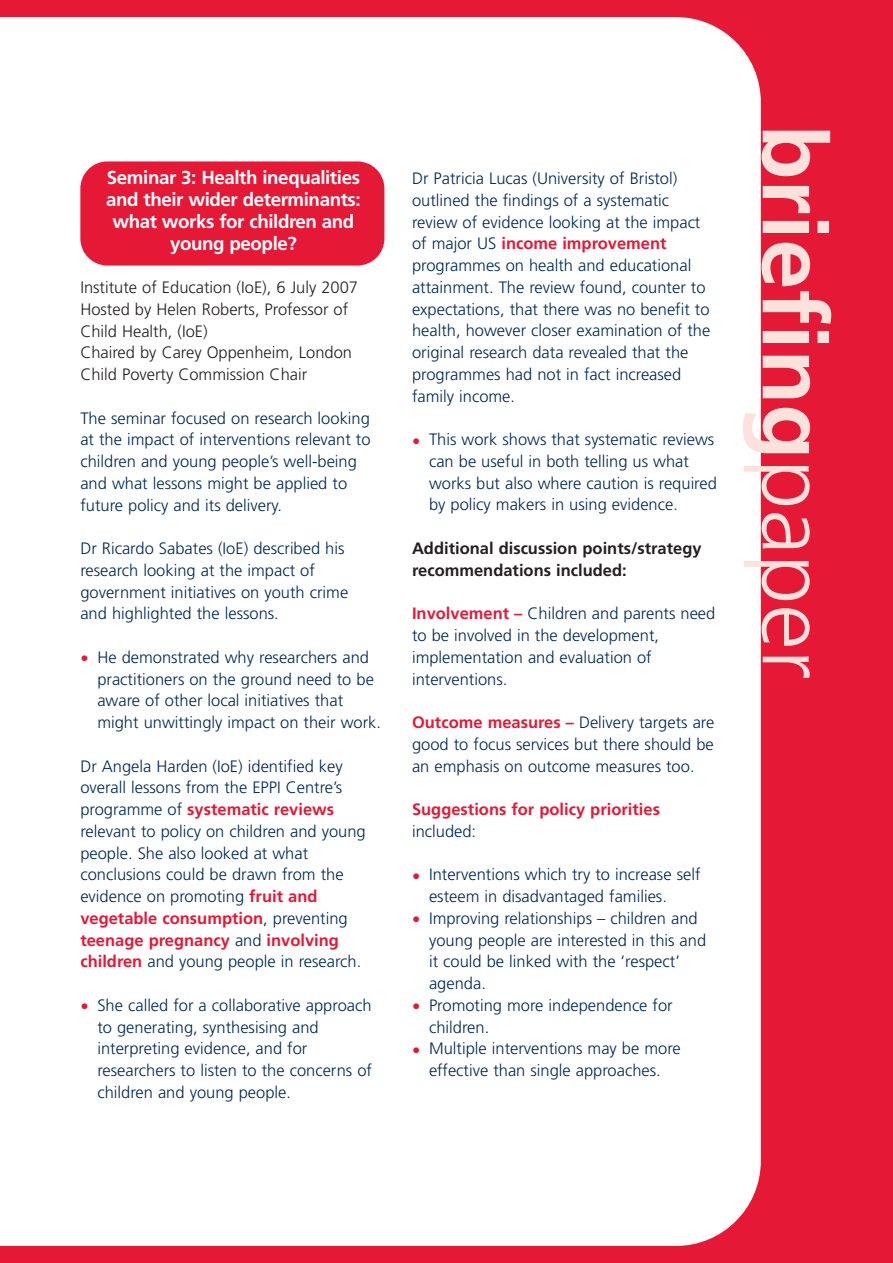
<style>
.page{position:relative;width:893px;height:1263px;background:#fff}
.page>*{position:absolute;margin:0;border:0;box-sizing:border-box;transform-origin:0 0}
.t1{font:700 90px "Frutiger";color:#fce2da}
.t2{font:700 18.75px/21.8px "Frutiger";letter-spacing:-.02em;color:#fff;text-align:center}
.t3{font:300 16.5px/21.8px "Frutiger";color:#002954}
.t4{font:300 16.5px/21.8px "Frutiger";color:#231f20}
.t5{font:700 16.5px/21.8px "Frutiger";color:#231f20}
.t6{font:700 16.5px "Frutiger";color:#e51836}
.s1{color:#e51836}
.s2{font-weight:700;color:#e51836}
.s3{font-weight:300}
</style>
<div class="page">
<div style="left:673px;top:0;width:220px;height:1263px;background:#e51836"></div>
<div style="left:506px;top:17px;width:255px;height:1229px;background:#fff;border-radius:85px"></div>
<div style="left:0;top:0;width:893px;height:17px;background:#e51836"></div>
<div style="left:80px;top:161px;width:304px;height:105px;background:#e51836;border-radius:27px"></div>
<div style="left:0;top:1246px;width:823px;height:17px;background:#e51836"></div>
<p class="t2" style="left:106px;top:168px;width:256px">Seminar 3: Health inequalities and their wider determinants: what works for children and young people?</p>
<p class="t4" style="left:80px;top:278px;width:279px">Institute of Education (IoE), 6 July 2007<br>Hosted by Helen Roberts, Professor of Child Health, (IoE)<br>Chaired by Carey Oppenheim, London Child Poverty Commission Chair</p>
<p class="t3" style="left:80px;top:408px;width:292px">The seminar focused on research looking at the impact of interventions relevant to children and young people’s well-being and what lessons might be applied to future policy and its delivery.</p>
<p class="t3" style="left:80px;top:539px;width:269px">Dr Ricardo Sabates (IoE) described his research looking at the impact of government initiatives on youth crime and highlighted the lessons.</p>
<p class="t3" style="left:97px;top:647px;width:285px;text-indent:-17px"><span class="s1">•</span> He demonstrated why researchers and practitioners on the ground need to be aware of other local initiatives that might unwittingly impact on their work.</p>
<p class="t3" style="left:80px;top:756px;width:287px">Dr Angela Harden (IoE) identified key overall lessons from the EPPI Centre’s programme of <span class="s2">systematic reviews </span>relevant to policy on children and young people. She also looked at what conclusions could be drawn from the evidence on promoting <span class="s2">fruit and vegetable consumption</span>, preventing <span class="s2">teenage pregnancy</span> and <span class="s2">involving children</span> and young people in research.</p>
<p class="t3" style="left:97px;top:995px;width:276px;text-indent:-17px"><span class="s1">•</span> She called for a collaborative approach to generating, synthesising and interpreting evidence, and for researchers to listen to the concerns of children and young people.</p>
<p class="t3" style="left:412px;top:169px;width:300px">Dr Patricia Lucas (University of Bristol) outlined the findings of a systematic review of evidence looking at the impact of major US <span class="s2">income improvement </span>programmes on health and educational attainment. The review found, counter to expectations, that there was no benefit to health, however closer examination of the original research data revealed that the programmes had not in fact increased family income.</p>
<p class="t3" style="left:429px;top:430px;width:289px;text-indent:-17px"><span class="s1">•</span> This work shows that systematic reviews can be useful in both telling us what works but also where caution is required by policy makers in using evidence.</p>
<p class="t5" style="left:412px;top:539px;width:291px">Additional discussion points/strategy recommendations included:</p>
<p class="t3" style="left:412px;top:604px;width:305px"><span class="s2">Involvement –</span> Children and parents need to be involved in the development, implementation and evaluation of interventions.</p>
<p class="t3" style="left:412px;top:713px;width:304px;text-align:justify"><span class="s2">Outcome measures –</span> Delivery targets are good to focus services but there should be an emphasis on outcome measures too.</p>
<p class="t6" style="left:412px;top:803px;width:249px">Suggestions for policy priorities</p>
<p class="t3" style="left:412px;top:821px;width:66px">included:</p>
<p class="t3" style="left:429px;top:865px;width:273px;text-indent:-17px"><span class="s1">•</span> Interventions which try to increase self esteem in disadvantaged families.</p>
<p class="t3" style="left:429px;top:908px;width:279px;text-indent:-17px"><span class="s1">•</span> Improving relationships – children and young people are interested in this and it could be linked with the ‘respect’ agenda.</p>
<p class="t3" style="left:429px;top:995px;width:245px;text-indent:-17px"><span class="s1">•</span> Promoting more independence for children.</p>
<p class="t3" style="left:412px;top:1039px;width:270px;text-align:center"><span class="s1">•</span> Multiple interventions may be more effective than single approaches.</p>
<h1 class="t1" style="left:830px;top:124px;width:557px;rotate:90deg">briefing<span class="s3">paper</span></h1>
</div>
